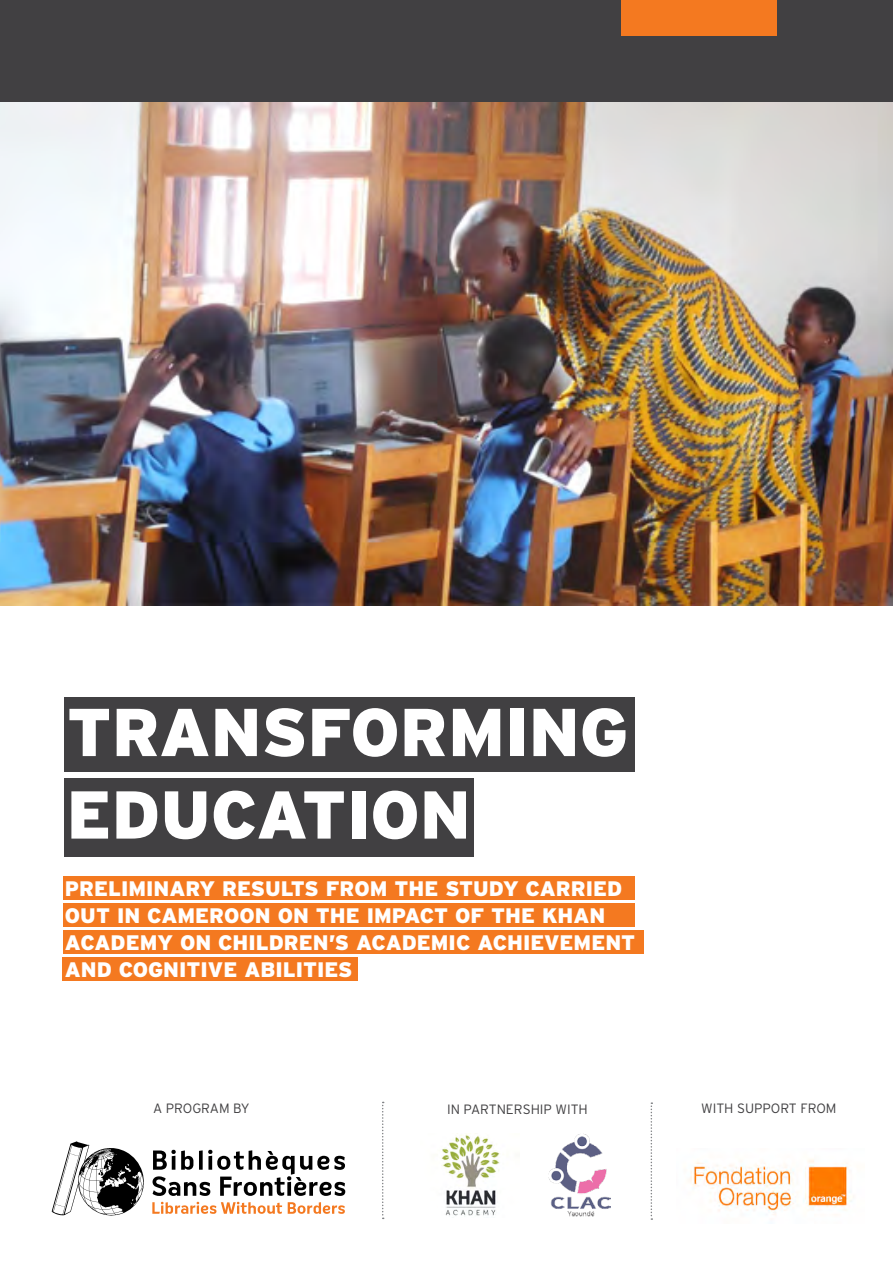
<style>
.page{position:relative;width:893px;height:1263px;background:#fff}
.page>*{position:absolute;margin:0;border:0;box-sizing:border-box;transform-origin:0 0}
.t1{font:900 67.5px "Interstate";color:#fff}
.t2{font:900 21px/27px "Interstate";color:#fff}
.t3{font:300 13.5px "Interstate";color:#414042}
</style>
<div class="page">
<div style="left:0;top:0;width:893px;height:118px;background:#414042"></div>
<div style="left:63px;top:876px;width:572px;height:23px;background:#f47920"></div>
<div style="left:64px;top:697px;width:571px;height:75px;background:#414042"></div>
<div style="left:65px;top:779px;width:409px;height:78px;background:#414042"></div>
<svg style="left:51px;top:1141px;width:294px;height:75px"></svg>
<img style="left:441px;top:1133px;width:59px;height:83px">
<img style="left:548px;top:1133px;width:63px;height:84px">
<img style="left:689px;top:1159px;width:165px;height:56px">
<svg style="left:382px;top:1102px;width:2px;height:117px"></svg>
<svg style="left:651px;top:1102px;width:1px;height:118px"></svg>
<div style="left:63px;top:903px;width:572px;height:24px;background:#f47920"></div>
<div style="left:63px;top:930px;width:580px;height:24px;background:#f47920"></div>
<img style="left:0;top:102px;width:893px;height:504px">
<div style="left:621px;top:0;width:156px;height:36px;background:#f47920"></div>
<div style="left:62px;top:957px;width:296px;height:23px;background:#f47920"></div>
<p class="t1" style="left:67px;top:694px;width:563px">TRANSFORMING</p>
<p class="t1" style="left:67px;top:776px;width:406px">EDUCATION</p>
<p class="t2" style="left:65px;top:874px;width:572px">PRELIMINARY RESULTS FROM THE STUDY CARRIED OUT IN CAMEROON ON THE IMPACT OF THE KHAN ACADEMY ON CHILDREN’S ACADEMIC ACHIEVEMENT AND COGNITIVE ABILITIES</p>
<p class="t3" style="left:153px;top:1100px;width:98px">A PROGRAM BY</p>
<p class="t3" style="left:447px;top:1101px;width:142px">IN PARTNERSHIP WITH</p>
<p class="t3" style="left:701px;top:1100px;width:137px">WITH SUPPORT FROM</p>
</div>
